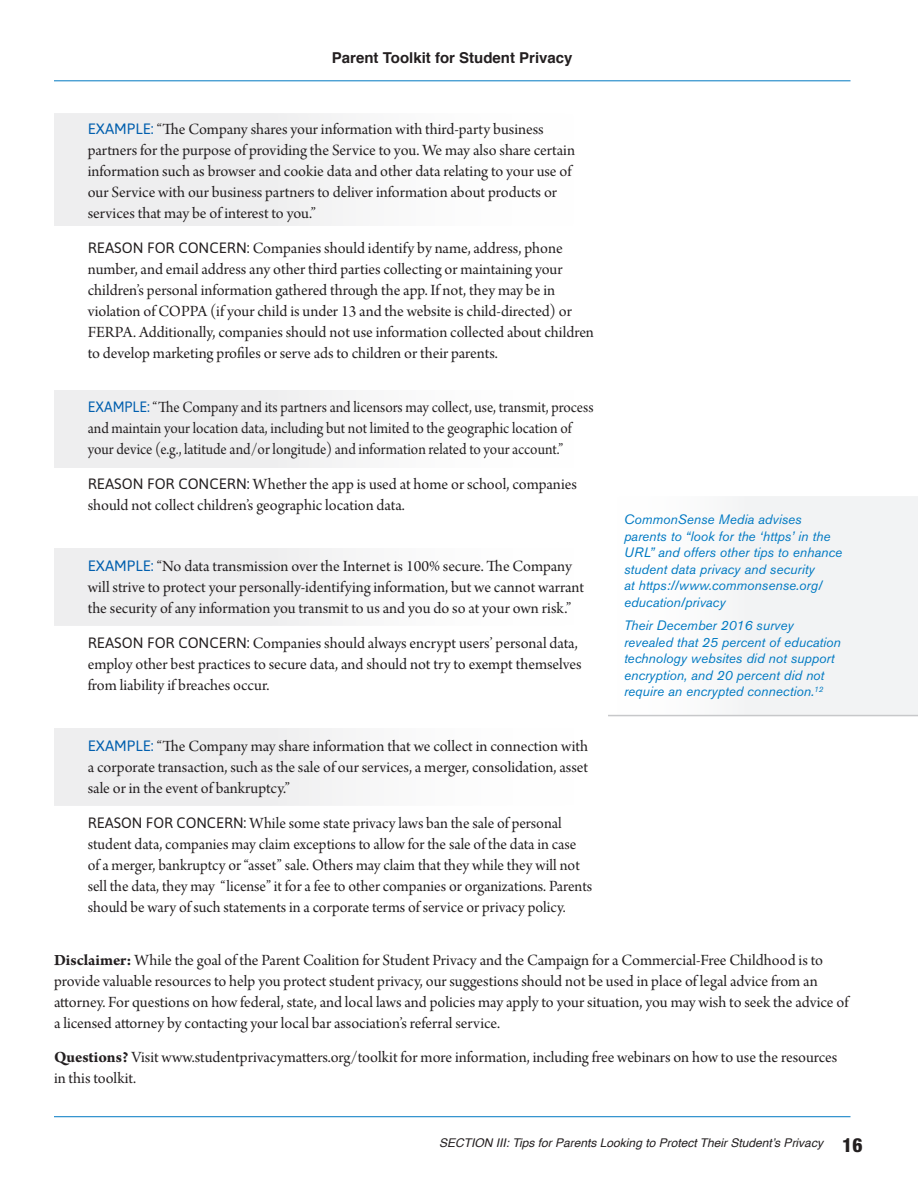
<style>
.page{position:relative;width:918px;height:1188px;background:#fff}
.page>*{position:absolute;margin:0;border:0;box-sizing:border-box;transform-origin:0 0}
.t1{font:800 condensed 19.5px "Helvetica Neue";color:#231f20}
._2_Berkeley_body_tex{font:16.5px/21px "Arno Pro Subhead";color:#231f20}
._2_Berkeley_body_tex-2{font:16.5px/21px "Arno Pro Subhead";color:#231f20;scale:.94 1}
.t2{font:700 15px "Helvetica";color:#231f20}
.sidebar_new{font:italic 13.5px/16.5px "Akzidenz Grotesk BE";color:#0079c2}
.t3{font:italic 12px "Helvetica";color:#231f20}
.s1{font-family:"Asap";font-size:15px;color:#015fae}
.s2{font-family:"Asap";font-size:15px}
.s3{font-family:"Arno Pro";font-weight:700}
</style>
<div class="page">
<hr style="left:54px;top:1116px;width:796px;height:1px;background:#0079c2">
<hr style="left:54px;top:81px;width:796px;height:1px;background:#0079c2">
<div style="left:608px;top:497px;width:310px;height:218px;background:#f2f3f4"></div>
<hr style="left:608px;top:715px;width:310px;height:1px;background:#c7c8ca">
<div style="left:54px;top:114px;width:540px;height:112px;background:#eeeeef"></div>
<div style="left:54px;top:390px;width:540px;height:78px;background:#eeeeef"></div>
<div style="left:54px;top:548px;width:540px;height:77px;background:#eeeeef"></div>
<div style="left:54px;top:728px;width:540px;height:77px;background:#eeeeef"></div>
<p class="t2" style="left:332px;top:46px;width:242px">Parent Toolkit for Student Privacy</p>
<p class="_2_Berkeley_body_tex" style="left:88px;top:120px;width:489px"><span class="s1">EXAMPLE:</span> “The Company shares your information with third-party business partners for the purpose of providing the Service to you. We may also share certain information such as browser and cookie data and other data relating to your use of our Service with our business partners to deliver information about products or services that may be of interest to you.”</p>
<p class="_2_Berkeley_body_tex" style="left:88px;top:238px;width:508px"><span class="s2">REASON FOR CONCERN:</span> Companies should identify by name, address, phone number, and email address any other third parties collecting or maintaining your children’s personal information gathered through the app. If not, they may be in violation of COPPA (if your child is under 13 and the website is child-directed) or FERPA. Additionally, companies should not use information collected about children to develop marketing profiles or serve ads to children or their parents.</p>
<p class="_2_Berkeley_body_tex-2" style="left:88px;top:398px;width:540px"><span class="s1">EXAMPLE:</span> “The Company and its partners and licensors may collect, use, transmit, process and maintain your location data, including but not limited to the geographic location of your device (e.g., latitude and/or longitude) and information related to your account.”</p>
<p class="_2_Berkeley_body_tex" style="left:88px;top:474px;width:491px"><span class="s2">REASON FOR CONCERN:</span> Whether the app is used at home or school, companies should not collect children’s geographic location data.</p>
<p class="_2_Berkeley_body_tex" style="left:88px;top:557px;width:498px"><span class="s1">EXAMPLE:</span> “No data transmission over the Internet is 100% secure. The Company will strive to protect your personally-identifying information, but we cannot warrant the security of any information you transmit to us and you do so at your own risk.”</p>
<p class="_2_Berkeley_body_tex" style="left:88px;top:633px;width:495px"><span class="s2">REASON FOR CONCERN:</span> Companies should always encrypt users’ personal data, employ other best practices to secure data, and should not try to exempt themselves from liability if breaches occur.</p>
<p class="_2_Berkeley_body_tex" style="left:88px;top:737px;width:502px;text-align:justify"><span class="s1">EXAMPLE:</span> “The Company may share information that we collect in connection with a corporate transaction, such as the sale of our services, a merger, consolidation, asset sale or in the event of bankruptcy.”</p>
<p class="_2_Berkeley_body_tex" style="left:88px;top:813px;width:506px"><span class="s2">REASON FOR CONCERN:</span> While some state privacy laws ban the sale of personal student data, companies may claim exceptions to allow for the sale of the data in case<br>of a merger, bankruptcy or “asset” sale. Others may claim that they while they will not sell the data, they may “license” it for a fee to other companies or organizations. Parents should be wary of such statements in a corporate terms of service or privacy policy.</p>
<p class="sidebar_new" style="left:624px;top:511px;width:220px">CommonSense Media advises parents to “look for the ‘https’ in the<br>URL” and offers other tips to enhance student data privacy and security<br>at https://www.commonsense.org/ education/privacy</p>
<p class="sidebar_new" style="left:624px;top:617px;width:218px">Their December 2016 survey revealed that 25 percent of education technology websites did not support encryption, and 20 percent did not require an encrypted connection.<sup>12</sup></p>
<p class="_2_Berkeley_body_tex" style="left:54px;top:950px;width:796px"><span class="s3">Disclaimer:</span> While the goal of the Parent Coalition for Student Privacy and the Campaign for a Commercial-Free Childhood is to provide valuable resources to help you protect student privacy, our suggestions should not be used in place of legal advice from an attorney. For questions on how federal, state, and local laws and policies may apply to your situation, you may wish to seek the advice of a licensed attorney by contacting your local bar association’s referral service.</p>
<p class="_2_Berkeley_body_tex" style="left:54px;top:1048px;width:785px"><span class="s3">Questions?</span> Visit www.studentprivacymatters.org/toolkit for more information, including free webinars on how to use the resources in this toolkit.</p>
<p class="t3" style="left:439px;top:1133px;width:385px">SECTION III: Tips for Parents Looking to Protect Their Student’s Privacy</p>
<p class="t1" style="left:842px;top:1133px;width:22px">16</p>
</div>
